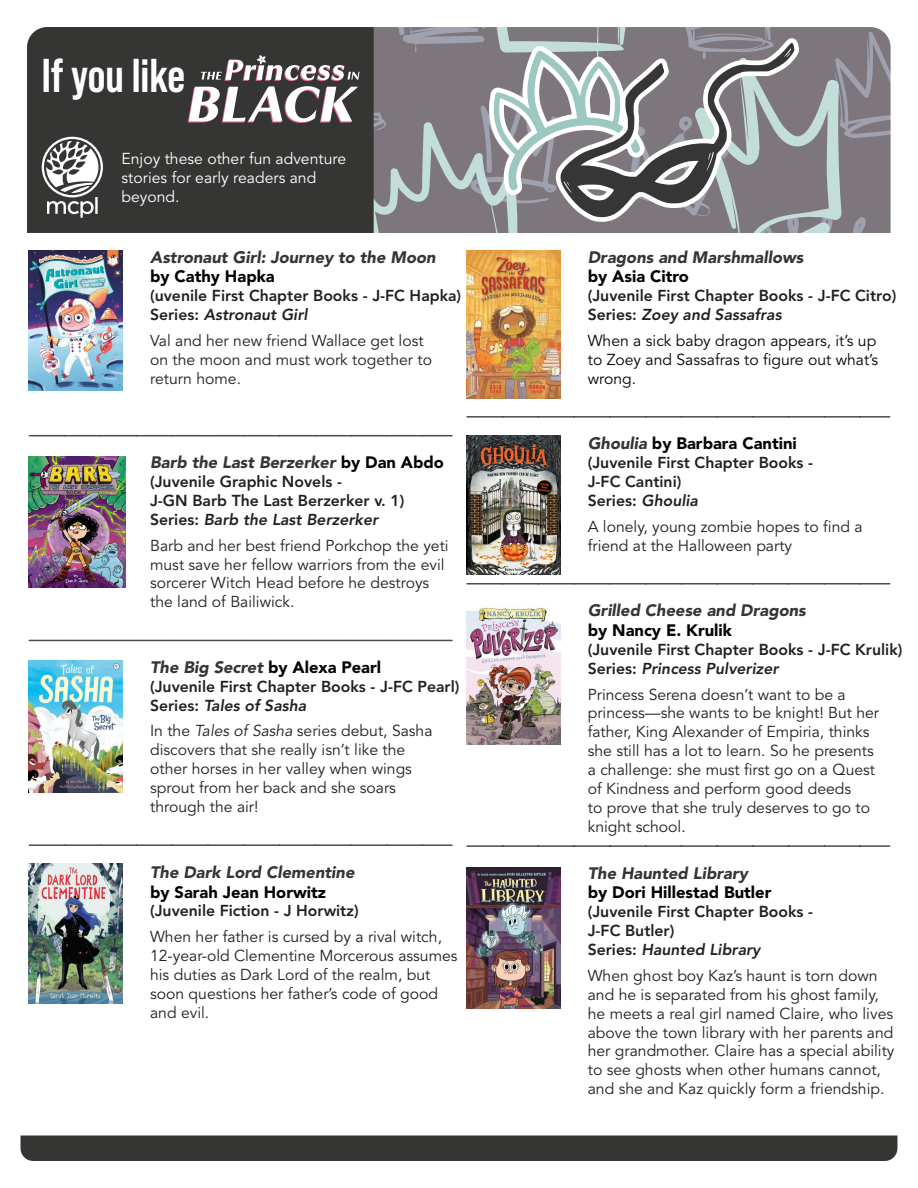
<style>
.page{position:relative;width:918px;height:1188px;background:#fff}
.page>*{position:absolute;margin:0;border:0;box-sizing:border-box;transform-origin:0 0}
.t1{font:700 47.4px "Bebas Neue Pro";color:#fff}
.Title_and_Author{font:italic 900 16.5px/19.8px "Avenir LT Std";color:#353534}
.Title_and_Author-2{font:900 16.5px/19.8px "Avenir LT Std";color:#040503}
.Summary{font:15.75px/18.9px "Avenir LT Std";color:#231f20}
.Call_Number{font:800 15.75px/18.9px "Avenir LT Std";color:#231f20}
.Summary_-_No_Line_Break{font:15.75px/18.9px "Avenir LT Std";color:#231f20}
.Summary-2{font:15.75px/18.9px "Avenir LT Std";color:#040503}
.t2{font:15.75px/18.9px "Avenir LT Std";color:#fff}
.s1{font-style:normal;color:#040503}
.s2{font-style:italic}
.s3{font-style:italic;color:#353534}
</style>
<div class="page">
<img style="left:28px;top:250px;width:95px;height:140px">
<img style="left:28px;top:660px;width:95px;height:132px">
<img style="left:28px;top:457px;width:97px;height:130px">
<img style="left:28px;top:863px;width:95px;height:141px">
<div style="left:27px;top:27px;width:161px;height:206px;background:#353534"></div>
<svg style="left:29px;top:435px;width:423px;height:1px"></svg>
<svg style="left:29px;top:640px;width:423px;height:1px"></svg>
<svg style="left:29px;top:844px;width:423px;height:2px"></svg>
<svg style="left:467px;top:416px;width:423px;height:2px"></svg>
<svg style="left:467px;top:583px;width:423px;height:2px"></svg>
<svg style="left:467px;top:845px;width:423px;height:2px"></svg>
<svg style="left:42px;top:137px;width:61px;height:81px"></svg>
<div style="left:21px;top:1136px;width:876px;height:25px;background:#353534"></div>
<img style="left:466px;top:250px;width:95px;height:149px">
<img style="left:466px;top:607px;width:95px;height:138px">
<img style="left:466px;top:435px;width:95px;height:139px">
<img style="left:466px;top:867px;width:95px;height:142px">
<svg style="left:188px;top:27px;width:703px;height:206px;background:#737275"></svg>
<svg style="left:555px;top:38px;width:244px;height:184px;background:#8e8e91"></svg>
<p class="t1" style="left:42px;top:48px;width:145px">If you like</p>
<p class="t2" style="left:122px;top:149px;width:226px">Enjoy these other fun adventure stories for early readers and beyond.</p>
<p class="Title_and_Author" style="left:150px;top:247px;width:287px">Astronaut Girl: Journey to the Moon <span class="s1">by Cathy Hapka</span></p>
<p class="Call_Number" style="left:150px;top:286px;width:313px">(uvenile First Chapter Books - J-FC Hapka)<br>Series: <span class="s2">Astronaut Girl</span></p>
<p class="Summary" style="left:150px;top:331px;width:284px">Val and her new friend Wallace get lost on the moon and must work together to return home.</p>
<p class="Title_and_Author" style="left:150px;top:453px;width:295px">Barb the Last Berzerker <span class="s1">by Dan Abdo</span></p>
<p class="Call_Number" style="left:150px;top:472px;width:256px">(Juvenile Graphic Novels -<br>J-GN Barb The Last Berzerker v. 1)<br>Series: <span class="s2">Barb the Last Berzerker</span></p>
<p class="Summary" style="left:150px;top:536px;width:300px">Barb and her best friend Porkchop the yeti must save her fellow warriors from the evil sorcerer Witch Head before he destroys the land of Bailiwick.</p>
<p class="Title_and_Author" style="left:150px;top:658px;width:233px">The Big Secret <span class="s1">by Alexa Pearl</span></p>
<p class="Call_Number" style="left:150px;top:677px;width:311px">(Juvenile First Chapter Books - J-FC Pearl)<br>Series: <span class="s2">Tales of Sasha</span></p>
<p class="Summary" style="left:150px;top:722px;width:284px">In the <span class="s2">Tales of Sasha</span> series debut, Sasha discovers that she really isn’t like the other horses in her valley when wings sprout from her back and she soars through the air!</p>
<p class="Title_and_Author" style="left:150px;top:862px;width:206px">The Dark Lord Clementine <span class="s1">by Sarah Jean Horwitz</span></p>
<p class="Call_Number" style="left:150px;top:902px;width:210px">(Juvenile Fiction - J Horwitz)</p>
<p class="Summary_-_No_Line_Break" style="left:150px;top:928px;width:309px">When her father is cursed by a rival witch, 12-year-old Clementine Morcerous assumes his duties as Dark Lord of the realm, but soon questions her father’s code of good and evil.</p>
<p class="Title_and_Author" style="left:588px;top:247px;width:217px">Dragons and Marshmallows <span class="s1">by Asia Citro</span></p>
<p class="Call_Number" style="left:588px;top:286px;width:310px">(Juvenile First Chapter Books - J-FC Citro)<br>Series: <span class="s2">Zoey and Sassafras</span></p>
<p class="Summary-2" style="left:588px;top:331px;width:292px">When a sick baby dragon appears, it’s up to Zoey and Sassafras to figure out what’s wrong.</p>
<p class="Title_and_Author-2" style="left:588px;top:434px;width:211px"><span class="s3">Ghoulia</span> by Barbara Cantini</p>
<p class="Call_Number" style="left:588px;top:453px;width:227px">(Juvenile First Chapter Books -<br>J-FC Cantini)<br>Series: <span class="s2">Ghoulia</span></p>
<p class="Summary" style="left:588px;top:517px;width:276px">A lonely, young zombie hopes to find a friend at the Halloween party</p>
<p class="Title_and_Author" style="left:588px;top:601px;width:220px">Grilled Cheese and Dragons <span class="s1">by Nancy E. Krulik</span></p>
<p class="Call_Number" style="left:588px;top:640px;width:316px">(Juvenile First Chapter Books - J-FC Krulik)<br>Series: <span class="s2">Princess Pulverizer</span></p>
<p class="Summary" style="left:588px;top:685px;width:293px">Princess Serena doesn’t want to be a princess—she wants to be knight! But her father, King Alexander of Empiria, thinks she still has a lot to learn. So he presents a challenge: she must first go on a Quest of Kindness and perform good deeds<br>to prove that she truly deserves to go to knight school.</p>
<p class="Title_and_Author-2" style="left:588px;top:863px;width:185px"><span class="s3">The Haunted Library </span>by Dori Hillestad Butler</p>
<p class="Call_Number" style="left:588px;top:902px;width:227px">(Juvenile First Chapter Books -<br>J-FC Butler)<br>Series: <span class="s2">Haunted Library</span></p>
<p class="Summary_-_No_Line_Break" style="left:588px;top:966px;width:308px">When ghost boy Kaz’s haunt is torn down and he is separated from his ghost family, he meets a real girl named Claire, who lives above the town library with her parents and her grandmother. Claire has a special ability to see ghosts when other humans cannot, and she and Kaz quickly form a friendship.</p>
</div>
